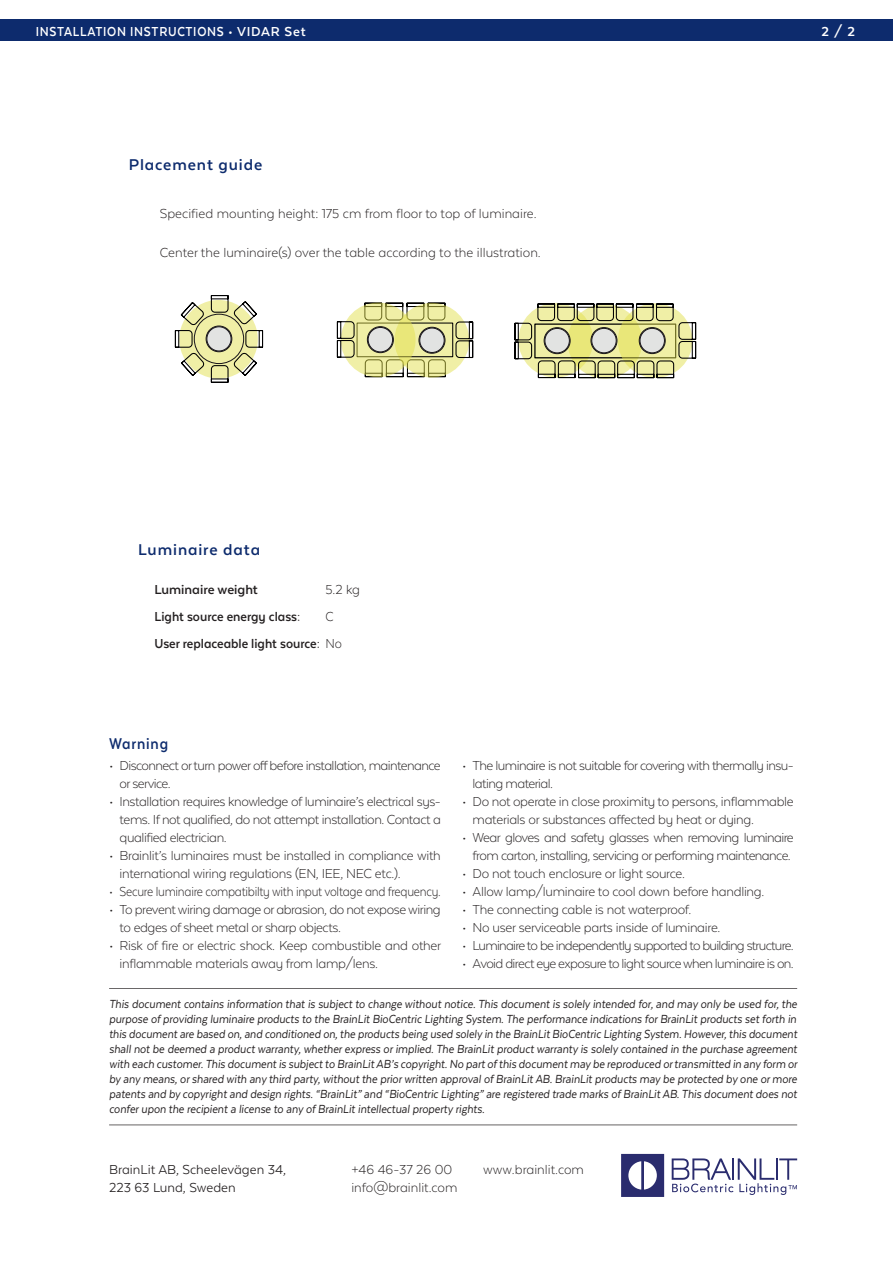
<style>
.page{position:relative;width:893px;height:1263px;background:#fff}
.page>*{position:absolute;margin:0;border:0;box-sizing:border-box;transform-origin:0 0}
.t1{font:700 18px "Texta Alt";letter-spacing:.05em;color:#0d2b6d}
.t2{font:700 18px "Texta Alt";letter-spacing:.05em;color:#0d2b6d;scale:.9 1}
.t3{font:300 15px/18px "Texta Alt";letter-spacing:-.02em;color:#231f20}
.t4{font:300 15px/18px "Texta Alt";letter-spacing:-.04em;color:#231f20}
.t5{font:300 15px/18px "Texta Alt";color:#231f20}
.t6{font:300 15px "Texta Alt";letter-spacing:-.02em;color:#231f20;scale:.9 1}
.t7{font:300 15px "Texta Alt";letter-spacing:-.05em;color:#231f20}
.t8{font:700 15px/27px "Texta Alt";color:#231f20;scale:.95 1}
.t9{font:15px/18px "Texta Alt";color:#231f20}
.t10{font:700 15px "Texta Alt";letter-spacing:.05em;color:#fff;scale:.9 1}
.t11{font:700 15px "Texta Alt";color:#231f20}
.t12{font:700 15px "Texta Alt";letter-spacing:.05em;color:#fff}
.t13{font:italic 13.5px/15px "Texta Alt";color:#231f20;text-align:justify;scale:.9 1}
.s1{font-weight:300}
</style>
<div class="page">
<div style="left:0;top:20px;width:893px;height:21px;background:#0d2b6d"></div>
<hr style="left:109px;top:988px;width:688px;height:1px;background:#231f20">
<svg style="left:672px;top:1158px;width:125px;height:37px"></svg>
<svg style="left:621px;top:1154px;width:43px;height:43px"></svg>
<hr style="left:109px;top:1125px;width:688px;height:1px;background:#231f20">
<svg style="left:364px;top:368px;width:82px;height:10px"></svg>
<svg style="left:364px;top:302px;width:82px;height:11px"></svg>
<svg style="left:394px;top:303px;width:75px;height:75px;background:#dad993"></svg>
<div style="left:357px;top:323px;width:96px;height:34px;border:1px solid #000001"></div>
<svg style="left:341px;top:303px;width:75px;height:74px;background:#dcdb8b"></svg>
<div style="left:419px;top:328px;width:26px;height:25px;background:#e2e3e2;border-radius:50%"></div>
<div style="left:419px;top:327px;width:26px;height:26px;border:1px solid #171419;border-radius:50%"></div>
<div style="left:420px;top:328px;width:24px;height:25px;border:1px solid #171419;border-radius:50%"></div>
<div style="left:368px;top:327px;width:25px;height:25px;background:#e2e3e2;border-radius:50%"></div>
<div style="left:367px;top:326px;width:27px;height:27px;border:1px solid #171419;border-radius:50%"></div>
<div style="left:368px;top:327px;width:25px;height:25px;border:1px solid #171419;border-radius:50%"></div>
<svg style="left:174px;top:295px;width:90px;height:88px"></svg>
<div style="left:206px;top:326px;width:25px;height:25px;background:#e2e3e2;border-radius:50%"></div>
<div style="left:206px;top:326px;width:26px;height:26px;border:1px solid #171419;border-radius:50%"></div>
<div style="left:207px;top:327px;width:24px;height:24px;border:1px solid #171419;border-radius:50%"></div>
<div style="left:194px;top:314px;width:50px;height:50px;border:1px solid #171419;border-radius:50%"></div>
<svg style="left:336px;top:321px;width:19px;height:37px"></svg>
<svg style="left:455px;top:321px;width:19px;height:38px"></svg>
<svg style="left:514px;top:303px;width:183px;height:76px;background:#c5c495"></svg>
<p class="t10" style="left:36px;top:23px;width:301px">INSTALLATION INSTRUCTIONS • VIDAR Set</p>
<p class="t12" style="left:821px;top:23px;width:35px">2 / 2</p>
<h1 class="t1" style="left:129px;top:155px;width:135px">Placement guide</h1>
<p class="t5" style="left:160px;top:204px;width:378px">Specified mounting height: 175 cm from floor to top of luminaire.</p>
<p class="t5" style="left:160px;top:243px;width:382px">Center the luminaire(s) over the table according to the illustration.</p>
<h1 class="t1" style="left:138px;top:541px;width:123px">Luminaire data</h1>
<p class="t11" style="left:154px;top:582px;width:105px">Luminaire weight</p>
<p class="t3" style="left:325px;top:581px;width:36px">5.2 kg</p>
<p class="t8" style="left:154px;top:603px;width:155px">Light source energy class:</p>
<p class="t8" style="left:154px;top:603px;width:199px;text-indent:171px"><span class="s1">C<br></span>User replaceable light source: <span class="s1">No</span></p>
<h1 class="t2" style="left:109px;top:734px;width:67px">Warning</h1>
<p class="t4" style="left:120px;top:757px;width:323px;text-indent:-11px">• Disconnect or turn power off before installation, maintenance or service.</p>
<p class="t3" style="left:120px;top:793px;width:323px;text-align:justify;text-indent:-11px">• Installation requires knowledge of luminaire’s electrical sys&shy;tems. If not qualified, do not attempt installation. Contact a qualified electrician.</p>
<p class="t3" style="left:120px;top:847px;width:323px;text-indent:-11px">• Brainlit’s luminaires must be installed in compliance with international wiring regulations (EN, IEE, NEC etc.).</p>
<p class="t6" style="left:109px;top:884px;width:370px">• Secure luminaire compatibilty with input voltage and frequency.</p>
<p class="t3" style="left:120px;top:901px;width:323px;text-indent:-10px">• To prevent wiring damage or abrasion, do not expose wiring to edges of sheet metal or sharp objects.</p>
<p class="t3" style="left:120px;top:937px;width:323px;text-indent:-10px">• Risk of fire or electric shock. Keep combustible and other inflammable materials away from lamp/lens.</p>
<p class="t4" style="left:473px;top:757px;width:323px;text-indent:-11px">• The luminaire is not suitable for covering with thermally insu&shy;lating material.</p>
<p class="t3" style="left:473px;top:793px;width:323px;text-indent:-11px">• Do not operate in close proximity to persons, inflammable materials or substances affected by heat or dying.</p>
<p class="t4" style="left:462px;top:829px;width:333px;text-align:center">• Wear gloves and safety glasses when removing luminaire from carton, installing, servicing or performing maintenance.</p>
<p class="t3" style="left:462px;top:865px;width:224px">• Do not touch enclosure or light source.</p>
<p class="t3" style="left:462px;top:883px;width:304px">• Allow lamp/luminaire to cool down before handling.</p>
<p class="t3" style="left:462px;top:901px;width:231px">• The connecting cable is not waterproof.</p>
<p class="t3" style="left:462px;top:919px;width:260px">• No user serviceable parts inside of luminaire.</p>
<p class="t7" style="left:462px;top:938px;width:333px">• Luminaire to be independently supported to building structure.</p>
<p class="t4" style="left:462px;top:955px;width:333px">• Avoid direct eye exposure to light source when luminaire is on.</p>
<p class="t13" style="left:109px;top:996px;width:766px">This document contains information that is subject to change without notice. This document is solely intended for, and may only be used for, the purpose of providing luminaire products to the BrainLit BioCentric Lighting System. The performance indications for BrainLit products set forth in this document are based on, and conditioned on, the products being used solely in the BrainLit BioCentric Lighting System. However, this document shall not be deemed a product warranty, whether express or implied. The BrainLit product warranty is solely contained in the purchase agreement with each customer. This document is subject to BrainLit AB’s copyright. No part of this document may be reproduced or transmitted in any form or by any means, or shared with any third party, without the prior written approval of BrainLit AB. BrainLit products may be protected by one or more patents and by copyright and design rights. “BrainLit” and “BioCentric Lighting” are registered trade marks of BrainLit AB. This document does not confer upon the recipient a license to any of BrainLit intellectual property rights.</p>
<p class="t9" style="left:109px;top:1160px;width:179px">BrainLit AB, Scheelevägen 34,<br>223 63 Lund, Sweden</p>
<p class="t5" style="left:351px;top:1160px;width:108px">+46 46-37 26 00 info@brainlit.com</p>
<p class="t5" style="left:483px;top:1161px;width:102px">www.brainlit.com</p>
</div>
